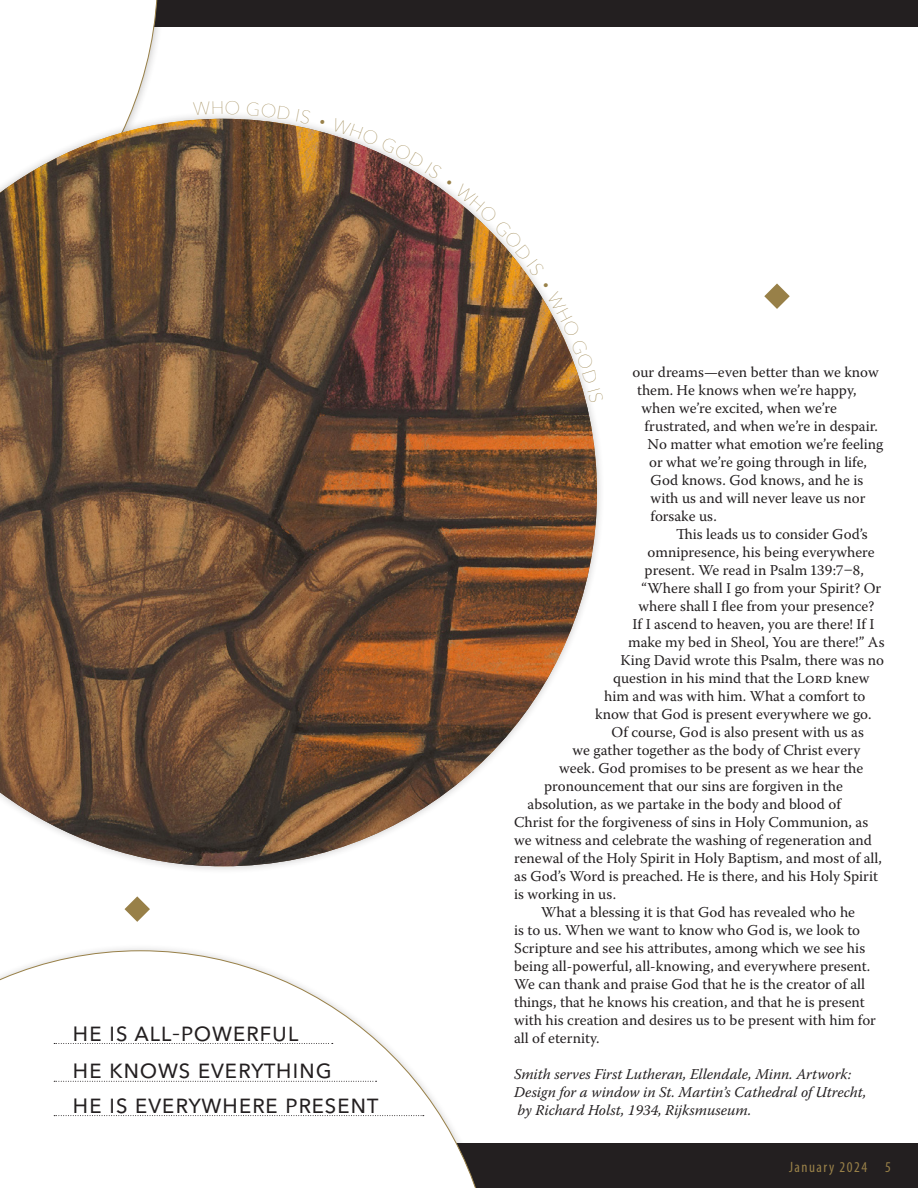
<style>
.page{position:relative;width:918px;height:1188px;background:#fff}
.page>*{position:absolute;margin:0;border:0;box-sizing:border-box;transform-origin:0 0}
.t1{font:27px "Avenir Next";color:#231f20}
.Body{font:15px/18px "Warnock Pro";color:#231f20}
.Body-2{font:italic 15px/18px "Warnock Pro";color:#231f20}
.t2{font:condensed 15px "Myriad Pro";letter-spacing:.1em;color:#988048}
</style>
<div class="page">
<div style="left:0;top:0;width:918px;height:27px;background:#231f20"></div>
<div style="left:0;top:1143px;width:918px;height:45px;background:#231f20"></div>
<svg style="left:0;top:0;width:158px;height:111px"></svg>
<svg style="left:125px;top:896px;width:25px;height:26px"></svg>
<svg style="left:764px;top:283px;width:26px;height:26px"></svg>
<div style="left:0;top:944px;width:504px;height:244px;background:#231f20;opacity:.25"></div>
<svg style="left:0;top:950px;width:496px;height:238px"></svg>
<svg style="left:54px;top:1043px;width:279px;height:1px"></svg>
<svg style="left:54px;top:1081px;width:323px;height:1px"></svg>
<svg style="left:54px;top:1115px;width:370px;height:1px"></svg>
<img style="left:0;top:119px;width:597px;height:747px">
<svg style="left:247px;top:116px;width:43px;height:4px"></svg>
<svg style="left:296px;top:119px;width:15px;height:5px"></svg>
<svg style="left:320px;top:119px;width:5px;height:5px"></svg>
<svg style="left:332px;top:119px;width:212px;height:157px"></svg>
<svg style="left:543px;top:282px;width:54px;height:121px"></svg>
<p class="t1" style="left:72px;top:1009px;width:228px">he is all-powerful</p>
<p class="t1" style="left:72px;top:1046px;width:262px">he knows everything</p>
<p class="t1" style="left:72px;top:1081px;width:308px">he is everywhere present</p>
<p class="Body" style="left:633px;top:363px;width:248px">our dreams—even better than we know</p>
<p class="Body" style="left:637px;top:381px;width:221px">them. He knows when we’re happy,</p>
<p class="Body" style="left:642px;top:399px;width:197px">when we’re excited, when we’re</p>
<p class="Body" style="left:645px;top:417px;width:235px">frustrated, and when we’re in despair.</p>
<p class="Body" style="left:648px;top:435px;width:237px">No matter what emotion we’re feeling</p>
<p class="Body" style="left:649px;top:453px;width:219px">or what we’re going through in life,</p>
<p class="Body" style="left:651px;top:471px;width:214px">God knows. God knows, and he is</p>
<p class="Body" style="left:651px;top:489px;width:216px">with us and will never leave us nor</p>
<p class="Body" style="left:651px;top:507px;width:68px">forsake us.</p>
<p class="Body" style="left:676px;top:525px;width:193px">This leads us to consider God’s</p>
<p class="Body" style="left:648px;top:543px;width:229px">omnipresence, his being everywhere</p>
<p class="Body" style="left:645px;top:561px;width:221px">present. We read in Psalm 139:7–8,</p>
<p class="Body" style="left:642px;top:579px;width:241px">“Where shall I go from your Spirit? Or</p>
<p class="Body" style="left:639px;top:597px;width:237px">where shall I flee from your presence?</p>
<p class="Body" style="left:633px;top:615px;width:243px">If I ascend to heaven, you are there! If I</p>
<p class="Body" style="left:628px;top:633px;width:258px">make my bed in Sheol, You are there!” As</p>
<p class="Body" style="left:621px;top:651px;width:265px">King David wrote this Psalm, there was no</p>
<p class="Body" style="left:613px;top:669px;width:258px">question in his mind that the Lord knew</p>
<p class="Body" style="left:604px;top:687px;width:263px">him and was with him. What a comfort to</p>
<p class="Body" style="left:595px;top:705px;width:278px">know that God is present everywhere we go.</p>
<p class="Body" style="left:612px;top:723px;width:254px">Of course, God is also present with us as</p>
<p class="Body" style="left:573px;top:741px;width:289px">we gather together as the body of Christ every</p>
<p class="Body" style="left:559px;top:759px;width:306px">week. God promises to be present as we hear the</p>
<p class="Body" style="left:544px;top:777px;width:300px">pronouncement that our sins are forgiven in the</p>
<p class="Body" style="left:528px;top:795px;width:315px">absolution, as we partake in the body and blood of</p>
<p class="Body" style="left:514px;top:813px;width:356px">Christ for the forgiveness of sins in Holy Communion, as</p>
<p class="Body" style="left:514px;top:831px;width:359px">we witness and celebrate the washing of regeneration and</p>
<p class="Body" style="left:514px;top:849px;width:369px">renewal of the Holy Spirit in Holy Baptism, and most of all,</p>
<p class="Body" style="left:514px;top:867px;width:365px">as God’s Word is preached. He is there, and his Holy Spirit</p>
<p class="Body" style="left:514px;top:885px;width:103px">is working in us.</p>
<p class="Body" style="left:514px;top:903px;width:363px;text-indent:27px">What a blessing it is that God has revealed who he<br>is to us. When we want to know who God is, we look to Scripture and see his attributes, among which we see his being all-powerful, all-knowing, and everywhere present.<br>We can thank and praise God that he is the creator of all things, that he knows his creation, and that he is present with his creation and desires us to be present with him for all of eternity.</p>
<p class="Body-2" style="left:514px;top:1065px;width:354px">Smith serves First Lutheran, Ellendale, Minn. Artwork:<br>Design for a window in St. Martin’s Cathedral of Utrecht, by Richard Holst, 1934, Rijksmuseum.</p>
<p class="t2" style="left:789px;top:1158px;width:103px">January 2024 5</p>
</div>
